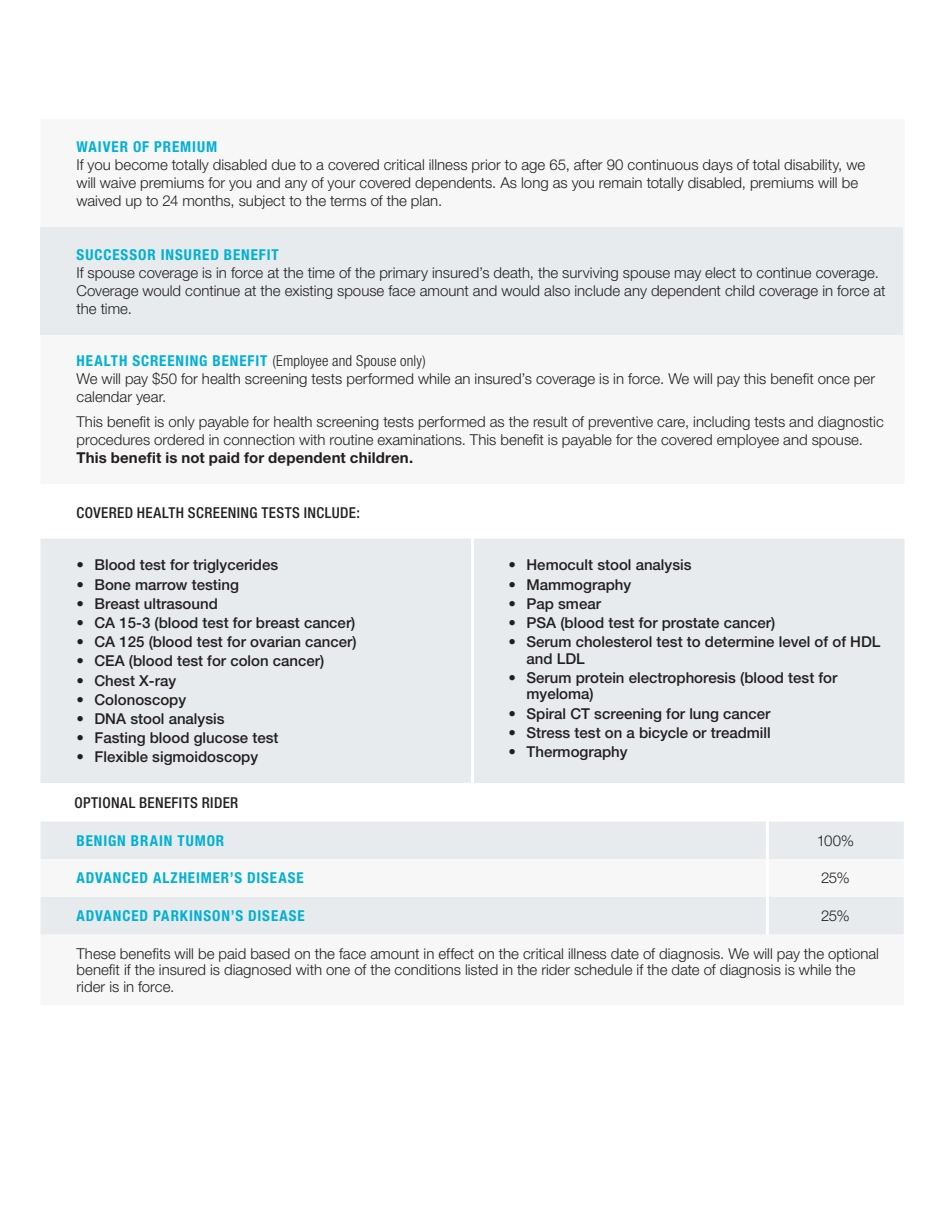
<style>
.page{position:relative;width:945px;height:1215px;background:#fff}
.page>*{position:absolute;margin:0;border:0;box-sizing:border-box;transform-origin:0 0}
.t1{font:300 15px/18px "Helvetica Neue CELT";color:#231f20}
.t2{font:500 15px/16.5px "Helvetica Neue CELT";color:#231f20}
.t3{font:700 condensed 15px "Helvetica Neue LTCE";letter-spacing:.06em;color:#00b0d5}
.t4{font:500 condensed 15px "Helvetica Neue LTCE";letter-spacing:.025em;color:#231f20}
.t5{font:300 condensed 15px "Helvetica Neue LTCE";letter-spacing:.01em;color:#231f20}
.t6{font:700 15px "Helvetica Neue CELT";letter-spacing:.01em;color:#231f20}
.s1{font-weight:700;color:#00b0d5}
.s2{font-weight:300}
</style>
<div class="page">
<div style="left:40px;top:539px;width:864px;height:244px;background:#e7ebed"></div>
<hr style="left:471px;top:539px;width:3px;height:244px;background:#fff">
<div style="left:40px;top:227px;width:864px;height:108px;background:#e7ebed"></div>
<hr style="left:903px;top:119px;width:1px;height:108px;background:#f7f7f8">
<hr style="left:903px;top:227px;width:1px;height:108px;background:#f7f7f8">
<hr style="left:903px;top:335px;width:1px;height:149px;background:#f7f7f8">
<div style="left:40px;top:821px;width:864px;height:38px;background:#e7ebed"></div>
<div style="left:40px;top:897px;width:864px;height:38px;background:#e7ebed"></div>
<hr style="left:766px;top:821px;width:3px;height:38px;background:#fff">
<hr style="left:766px;top:897px;width:3px;height:38px;background:#fff">
<p class="t3" style="left:77px;top:138px;width:142px">WAIVER OF PREMIUM</p>
<p class="t1" style="left:76px;top:156px;width:790px">If you become totally disabled due to a covered critical illness prior to age 65, after 90 continuous days of total disability, we will waive premiums for you and any of your covered dependents. As long as you remain totally disabled, premiums will be waived up to 24 months, subject to the terms of the plan.</p>
<p class="t3" style="left:77px;top:246px;width:204px">SUCCESSOR INSURED BENEFIT</p>
<p class="t1" style="left:76px;top:263px;width:811px">If spouse coverage is in force at the time of the primary insured’s death, the surviving spouse may elect to continue coverage.<br>Coverage would continue at the existing spouse face amount and would also include any dependent child coverage in force at the time.</p>
<p class="t5" style="left:77px;top:352px;width:351px"><span class="s1">HEALTH SCREENING BENEFIT</span> (Employee and Spouse only)</p>
<p class="t1" style="left:76px;top:370px;width:800px">We will pay $50 for health screening tests performed while an insured’s coverage is in force. We will pay this benefit once per calendar year.</p>
<p class="t1" style="left:76px;top:413px;width:809px">This benefit is only payable for health screening tests performed as the result of preventive care, including tests and diagnostic procedures ordered in connection with routine examinations. This benefit is payable for the covered employee and spouse.</p>
<p class="t6" style="left:76px;top:448px;width:338px">This benefit is not paid for dependent children.</p>
<p class="t4" style="left:77px;top:503px;width:285px">COVERED HEALTH SCREENING TESTS INCLUDE:</p>
<p class="t2" style="left:76px;top:557px;width:203px"><span class="s2">•</span> Blood test for triglycerides</p>
<p class="t2" style="left:76px;top:576px;width:164px"><span class="s2">•</span> Bone marrow testing</p>
<p class="t2" style="left:76px;top:595px;width:143px"><span class="s2">•</span> Breast ultrasound</p>
<p class="t2" style="left:76px;top:614px;width:280px"><span class="s2">•</span> CA 15-3 (blood test for breast cancer)</p>
<p class="t2" style="left:76px;top:634px;width:282px"><span class="s2">•</span> CA 125 (blood test for ovarian cancer)</p>
<p class="t2" style="left:76px;top:653px;width:249px"><span class="s2">•</span> CEA (blood test for colon cancer)</p>
<p class="t2" style="left:76px;top:672px;width:101px"><span class="s2">•</span> Chest X-ray</p>
<p class="t2" style="left:76px;top:691px;width:111px"><span class="s2">•</span> Colonoscopy</p>
<p class="t2" style="left:76px;top:710px;width:150px"><span class="s2">•</span> DNA stool analysis</p>
<p class="t2" style="left:76px;top:730px;width:203px"><span class="s2">•</span> Fasting blood glucose test</p>
<p class="t2" style="left:76px;top:749px;width:183px"><span class="s2">•</span> Flexible sigmoidoscopy</p>
<p class="t2" style="left:508px;top:557px;width:185px"><span class="s2">•</span> Hemocult stool analysis</p>
<p class="t2" style="left:508px;top:576px;width:124px"><span class="s2">•</span> Mammography</p>
<p class="t2" style="left:508px;top:595px;width:94px"><span class="s2">•</span> Pap smear</p>
<p class="t2" style="left:508px;top:614px;width:268px"><span class="s2">•</span> PSA (blood test for prostate cancer)</p>
<p class="t2" style="left:526px;top:634px;width:356px;text-indent:-18px"><span class="s2">•</span> Serum cholesterol test to determine level of of HDL and LDL</p>
<p class="t2" style="left:526px;top:669px;width:312px;text-indent:-18px"><span class="s2">•</span> Serum protein electrophoresis (blood test for myeloma)</p>
<p class="t2" style="left:508px;top:705px;width:264px"><span class="s2">•</span> Spiral CT screening for lung cancer</p>
<p class="t2" style="left:508px;top:724px;width:264px"><span class="s2">•</span> Stress test on a bicycle or treadmill</p>
<p class="t2" style="left:508px;top:743px;width:121px"><span class="s2">•</span> Thermography</p>
<p class="t4" style="left:74px;top:794px;width:165px">OPTIONAL BENEFITS RIDER</p>
<p class="t3" style="left:77px;top:832px;width:149px">BENIGN BRAIN TUMOR</p>
<p class="t1" style="left:817px;top:831px;width:39px">100%</p>
<p class="t3" style="left:77px;top:869px;width:229px">ADVANCED ALZHEIMER’S DISEASE</p>
<p class="t1" style="left:821px;top:869px;width:30px">25%</p>
<p class="t3" style="left:77px;top:907px;width:230px">ADVANCED PARKINSON’S DISEASE</p>
<p class="t1" style="left:821px;top:907px;width:30px">25%</p>
<p class="t1" style="left:76px;top:945px;width:804px;line-height:16.5px">These benefits will be paid based on the face amount in effect on the critical illness date of diagnosis. We will pay the optional benefit if the insured is diagnosed with one of the conditions listed in the rider schedule if the date of diagnosis is while the rider is in force.</p>
</div>
